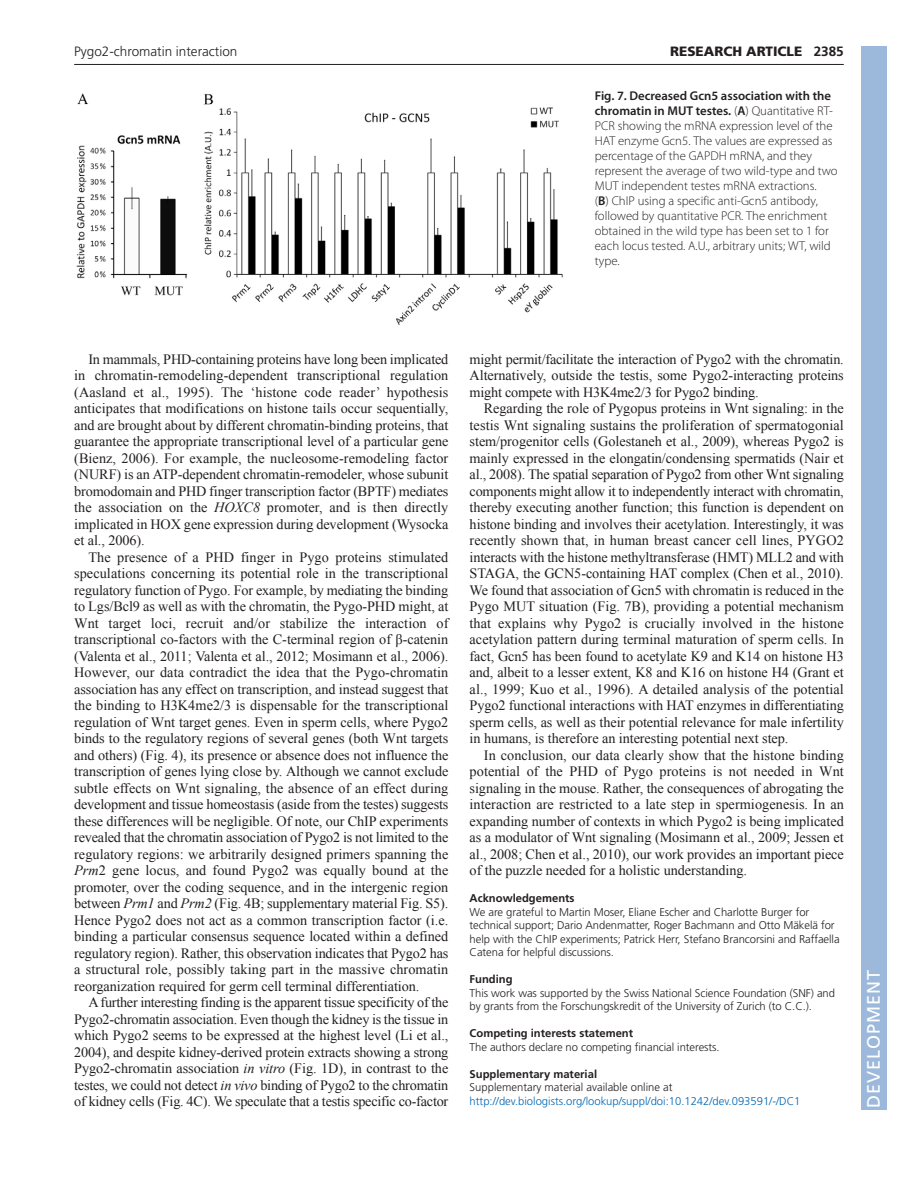
<style>
.page{position:relative;width:918px;height:1188px;background:#fff}
.page>*{position:absolute;margin:0;border:0;box-sizing:border-box;transform-origin:0 0}
.t1{font:18px "Frutiger LT Std";letter-spacing:.055em;color:#fff}
.t2{font:14.25px/16.5px "Times New Roman";letter-spacing:-.005em;color:#231f20;text-align:justify}
.t3{font:300 13.5px "Frutiger";color:#231f20}
.t4{font:900 13.5px "Frutiger LT Std";color:#231f20}
.t5{font:300 12.75px/15px "Myriad Pro";color:#231f20}
.t6{font:300 11.25px/13.5px "Frutiger";letter-spacing:-.005em;color:#231f20}
.t7{font:700 11.25px "Frutiger LT Std";color:#231f20}
.t8{font:300 11.25px "Frutiger";color:#0166b3}
.s1{font-weight:700}
.s2{font-weight:600}
.s3{font-style:italic}
</style>
<div class="page">
<hr style="left:74px;top:64px;width:770px;height:1px;background:#231f20">
<img style="left:76px;top:93px;width:487px;height:232px">
<div style="left:861px;top:46px;width:25px;height:1064px;background:#9cb9db"></div>
<p class="t3" style="left:74px;top:46px;width:165px">Pygo2-chromatin interaction</p>
<p class="t4" style="left:670px;top:46px;width:175px">RESEARCH ARTICLE <span class="s1">2385</span></p>
<p class="t5" style="left:595px;top:89px;width:244px"><span class="s2">Fig. 7. Decreased Gcn5 association with the chromatin in MUT testes.</span> (<span class="s2">A</span>) Quantitative RT-PCR showing the mRNA expression level of the HAT enzyme Gcn5. The values are expressed as percentage of the GAPDH mRNA, and they represent the average of two wild-type and two MUT independent testes mRNA extractions.<br>(<span class="s2">B</span>) ChIP using a specific anti-Gcn5 antibody, followed by quantitative PCR. The enrichment obtained in the wild type has been set to 1 for each locus tested. A.U., arbitrary units; WT, wild type.</p>
<p class="t2" style="left:74px;top:351px;width:376px;text-indent:14px">In mammals, PHD-containing proteins have long been implicated in chromatin-remodeling-dependent transcriptional regulation (Aasland et al., 1995). The ‘histone code reader’ hypothesis anticipates that modifications on histone tails occur sequentially, and are brought about by different chromatin-binding proteins, that guarantee the appropriate transcriptional level of a particular gene (Bienz, 2006). For example, the nucleosome-remodeling factor (NURF) is an ATP-dependent chromatin-remodeler, whose subunit bromodomain and PHD finger transcription factor (BPTF) mediates the association on the <span class="s3">HOXC8</span> promoter, and is then directly implicated in HOX gene expression during development (Wysocka et al., 2006).</p>
<p class="t2" style="left:74px;top:549px;width:376px;text-indent:14px">The presence of a PHD finger in Pygo proteins stimulated speculations concerning its potential role in the transcriptional regulatory function of Pygo. For example, by mediating the binding to Lgs/Bcl9 as well as with the chromatin, the Pygo-PHD might, at Wnt target loci, recruit and/or stabilize the interaction of transcriptional co-factors with the C-terminal region of β-catenin (Valenta et al., 2011; Valenta et al., 2012; Mosimann et al., 2006).<br>However, our data contradict the idea that the Pygo-chromatin association has any effect on transcription, and instead suggest that the binding to H3K4me2/3 is dispensable for the transcriptional regulation of Wnt target genes. Even in sperm cells, where Pygo2 binds to the regulatory regions of several genes (both Wnt targets and others) (Fig. 4), its presence or absence does not influence the transcription of genes lying close by. Although we cannot exclude subtle effects on Wnt signaling, the absence of an effect during development and tissue homeostasis (aside from the testes) suggests these differences will be negligible. Of note, our ChIP experiments revealed that the chromatin association of Pygo2 is not limited to the regulatory regions: we arbitrarily designed primers spanning the <span class="s3">Prm</span>2 gene locus, and found Pygo2 was equally bound at the promoter, over the coding sequence, and in the intergenic region between <span class="s3">Prm1</span> and <span class="s3">Prm2</span> (Fig. 4B; supplementary material Fig. S5).<br>Hence Pygo2 does not act as a common transcription factor (i.e. binding a particular consensus sequence located within a defined regulatory region). Rather, this observation indicates that Pygo2 has a structural role, possibly taking part in the massive chromatin reorganization required for germ cell terminal differentiation.</p>
<p class="t2" style="left:74px;top:994px;width:376px;text-indent:14px">A further interesting finding is the apparent tissue specificity of the Pygo2-chromatin association. Even though the kidney is the tissue in which Pygo2 seems to be expressed at the highest level (Li et al., 2004), and despite kidney-derived protein extracts showing a strong Pygo2-chromatin association <span class="s3">in vitro</span> (Fig. 1D), in contrast to the testes, we could not detect <span class="s3">in vivo</span> binding of Pygo2 to the chromatin of kidney cells (Fig. 4C). We speculate that a testis specific co-factor</p>
<p class="t2" style="left:470px;top:351px;width:376px">might permit/facilitate the interaction of Pygo2 with the chromatin.<br>Alternatively, outside the testis, some Pygo2-interacting proteins might compete with H3K4me2/3 for Pygo2 binding.</p>
<p class="t2" style="left:470px;top:400px;width:376px;text-indent:14px">Regarding the role of Pygopus proteins in Wnt signaling: in the testis Wnt signaling sustains the proliferation of spermatogonial stem/progenitor cells (Golestaneh et al., 2009), whereas Pygo2 is mainly expressed in the elongatin/condensing spermatids (Nair et al., 2008). The spatial separation of Pygo2 from other Wnt signaling components might allow it to independently interact with chromatin, thereby executing another function; this function is dependent on histone binding and involves their acetylation. Interestingly, it was recently shown that, in human breast cancer cell lines, PYGO2 interacts with the histone methyltransferase (HMT) MLL2 and with STAGA, the GCN5-containing HAT complex (Chen et al., 2010).<br>We found that association of Gcn5 with chromatin is reduced in the Pygo MUT situation (Fig. 7B), providing a potential mechanism that explains why Pygo2 is crucially involved in the histone acetylation pattern during terminal maturation of sperm cells. In fact, Gcn5 has been found to acetylate K9 and K14 on histone H3 and, albeit to a lesser extent, K8 and K16 on histone H4 (Grant et al., 1999; Kuo et al., 1996). A detailed analysis of the potential Pygo2 functional interactions with HAT enzymes in differentiating sperm cells, as well as their potential relevance for male infertility in humans, is therefore an interesting potential next step.</p>
<p class="t2" style="left:470px;top:747px;width:376px;text-indent:14px">In conclusion, our data clearly show that the histone binding potential of the PHD of Pygo proteins is not needed in Wnt signaling in the mouse. Rather, the consequences of abrogating the interaction are restricted to a late step in spermiogenesis. In an expanding number of contexts in which Pygo2 is being implicated as a modulator of Wnt signaling (Mosimann et al., 2009; Jessen et al., 2008; Chen et al., 2010), our work provides an important piece of the puzzle needed for a holistic understanding.</p>
<p class="t7" style="left:470px;top:894px;width:106px">Acknowledgements</p>
<p class="t6" style="left:470px;top:906px;width:372px">We are grateful to Martin Moser, Eliane Escher and Charlotte Burger for technical support; Dario Andenmatter, Roger Bachmann and Otto Mäkelä for help with the ChIP experiments; Patrick Herr, Stefano Brancorsini and Raffaella Catena for helpful discussions.</p>
<p class="t7" style="left:470px;top:975px;width:45px">Funding</p>
<p class="t6" style="left:470px;top:987px;width:367px">This work was supported by the Swiss National Science Foundation (SNF) and by grants from the Forschungskredit of the University of Zurich (to C.C.).</p>
<p class="t7" style="left:470px;top:1029px;width:165px">Competing interests statement</p>
<p class="t6" style="left:470px;top:1041px;width:252px">The authors declare no competing financial interests.</p>
<p class="t7" style="left:470px;top:1069px;width:129px">Supplementary material</p>
<p class="t6" style="left:470px;top:1081px;width:205px">Supplementary material available online at</p>
<p class="t8" style="left:470px;top:1096px;width:332px">http://dev.biologists.org/lookup/suppl/doi:10.1242/dev.093591/-/DC1</p>
<p class="t1" style="left:863px;top:1108px;width:140px;rotate:-90deg">DEVELOPMENT</p>
</div>
